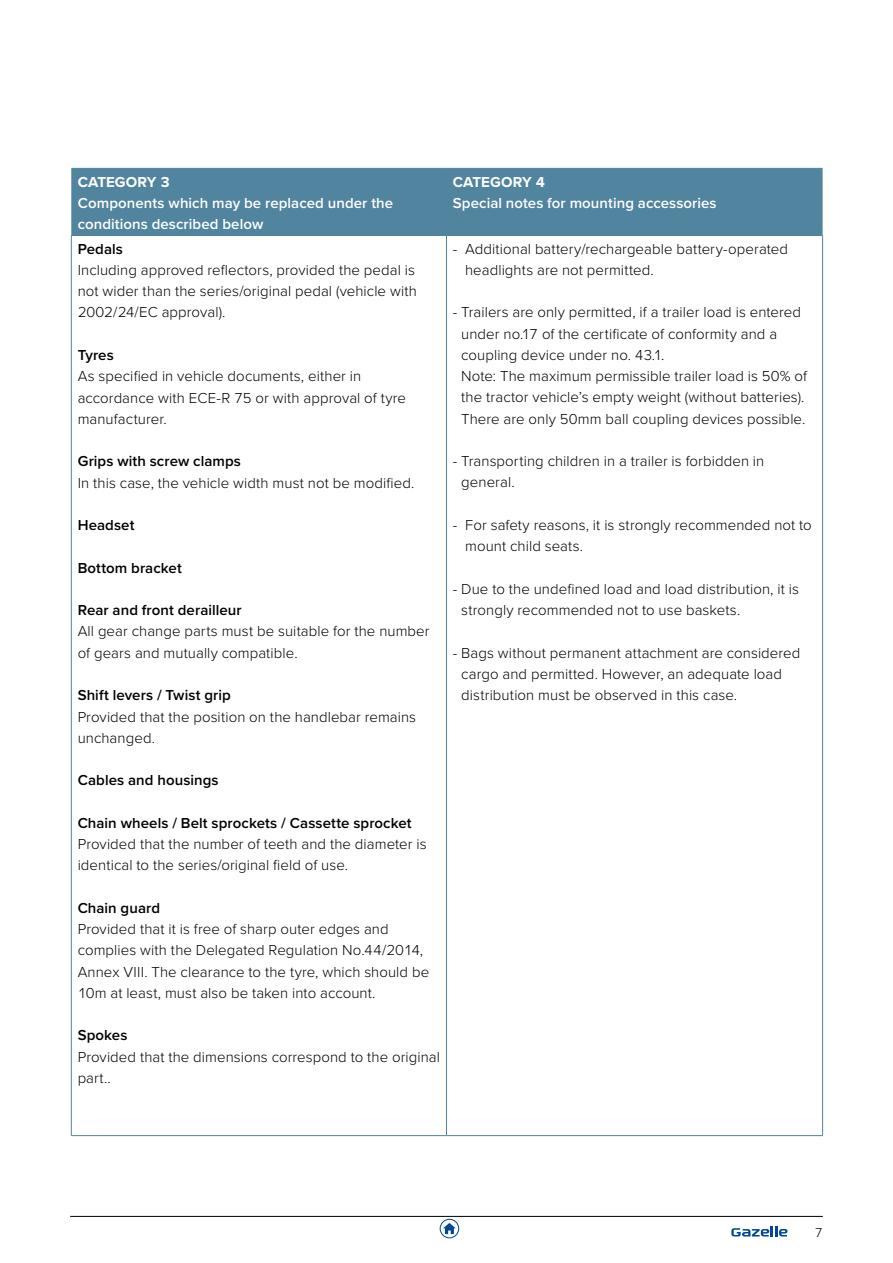
<style>
.page{position:relative;width:893px;height:1263px;background:#fff}
.page>*{position:absolute;margin:0;border:0;box-sizing:border-box;transform-origin:0 0}
.t1{font:300 15px/21.3px "Proxima Nova";letter-spacing:.005em;color:#000}
.t2{font:600 15px "Proxima Nova";letter-spacing:.005em;color:#000}
.t3{font:600 15px/21.3px "Proxima Nova";letter-spacing:.005em;color:#fff}
.t4{font:700 15px "Proxima Nova";letter-spacing:.01em;color:#fff}
.t5{font:300 13.5px "Proxima Nova";color:#000}
</style>
<div class="page">
<svg style="left:731px;top:1226px;width:56px;height:10px"></svg>
<div style="left:440px;top:1219px;width:19px;height:19px;border:1px solid #004799;border-radius:50%"></div>
<svg style="left:443px;top:1223px;width:13px;height:11px"></svg>
<div style="left:71px;top:169px;width:752px;height:66px;background:#51849e"></div>
<hr style="left:446px;top:236px;width:1px;height:899px;background:#51849e">
<hr style="left:71px;top:235px;width:375px;height:1px;background:#51849e">
<hr style="left:71px;top:236px;width:1px;height:899px;background:#51849e">
<hr style="left:446px;top:235px;width:377px;height:1px;background:#51849e">
<hr style="left:822px;top:236px;width:1px;height:899px;background:#51849e">
<hr style="left:71px;top:168px;width:375px;height:1px;background:#51849e">
<hr style="left:446px;top:168px;width:377px;height:1px;background:#51849e">
<hr style="left:71px;top:1135px;width:375px;height:1px;background:#51849e">
<hr style="left:446px;top:1135px;width:377px;height:1px;background:#51849e">
<hr style="left:70px;top:1216px;width:753px;height:1px;background:#000">
<p class="t4" style="left:78px;top:170px;width:94px">CATEGORY 3</p>
<p class="t3" style="left:78px;top:193px;width:317px">Components which may be replaced under the conditions described below</p>
<p class="t2" style="left:78px;top:240px;width:47px">Pedals</p>
<p class="t1" style="left:78px;top:258px;width:341px">Including approved reflectors, provided the pedal is not wider than the series/original pedal (vehicle with<br>2002/24/EC approval).</p>
<p class="t2" style="left:78px;top:346px;width:38px">Tyres</p>
<p class="t1" style="left:78px;top:365px;width:330px">As specified in vehicle documents, either in accordance with ECE-R 75 or with approval of tyre manufacturer.</p>
<p class="t2" style="left:78px;top:452px;width:165px">Grips with screw clamps</p>
<p class="t1" style="left:78px;top:471px;width:338px">In this case, the vehicle width must not be modified.</p>
<p class="t2" style="left:78px;top:516px;width:58px">Headset</p>
<p class="t2" style="left:78px;top:559px;width:106px">Bottom bracket</p>
<p class="t2" style="left:78px;top:601px;width:165px">Rear and front derailleur</p>
<p class="t1" style="left:78px;top:620px;width:353px">All gear change parts must be suitable for the number of gears and mutually compatible.</p>
<p class="t2" style="left:78px;top:686px;width:155px">Shift levers / Twist grip</p>
<p class="t1" style="left:78px;top:705px;width:340px">Provided that the position on the handlebar remains unchanged.</p>
<p class="t2" style="left:78px;top:771px;width:143px">Cables and housings</p>
<p class="t2" style="left:78px;top:814px;width:335px">Chain wheels / Belt sprockets / Cassette sprocket</p>
<p class="t1" style="left:78px;top:833px;width:350px">Provided that the number of teeth and the diameter is identical to the series/original field of use.</p>
<p class="t2" style="left:78px;top:899px;width:84px">Chain guard</p>
<p class="t1" style="left:78px;top:918px;width:353px">Provided that it is free of sharp outer edges and complies with the Delegated Regulation No.44/2014, Annex VIII. The clearance to the tyre, which should be 10m at least, must also be taken into account.</p>
<p class="t2" style="left:78px;top:1026px;width:51px">Spokes</p>
<p class="t1" style="left:78px;top:1045px;width:364px">Provided that the dimensions correspond to the original part..</p>
<p class="t4" style="left:453px;top:170px;width:94px">CATEGORY 4</p>
<p class="t3" style="left:453px;top:193px;width:265px">Special notes for mounting accessories</p>
<p class="t1" style="left:465px;top:237px;width:324px;text-indent:-12px">- Additional battery/rechargeable battery-operated headlights are not permitted.</p>
<p class="t1" style="left:461px;top:301px;width:347px;text-indent:-8px">- Trailers are only permitted, if a trailer load is entered under no.17 of the certificate of conformity and a coupling device under no. 43.1.<br>Note: The maximum permissible trailer load is 50% of the tractor vehicle’s empty weight (without batteries).<br>There are only 50mm ball coupling devices possible.</p>
<p class="t1" style="left:461px;top:450px;width:305px;text-indent:-8px">- Transporting children in a trailer is forbidden in general.</p>
<p class="t1" style="left:465px;top:513px;width:348px;text-indent:-12px">- For safety reasons, it is strongly recommended not to mount child seats.</p>
<p class="t1" style="left:461px;top:577px;width:339px;text-indent:-8px">- Due to the undefined load and load distribution, it is strongly recommended not to use baskets.</p>
<p class="t1" style="left:461px;top:641px;width:341px;text-indent:-8px">- Bags without permanent attachment are considered cargo and permitted. However, an adequate load distribution must be observed in this case.</p>
<p class="t5" style="left:815px;top:1222px;width:9px">7</p>
</div>
